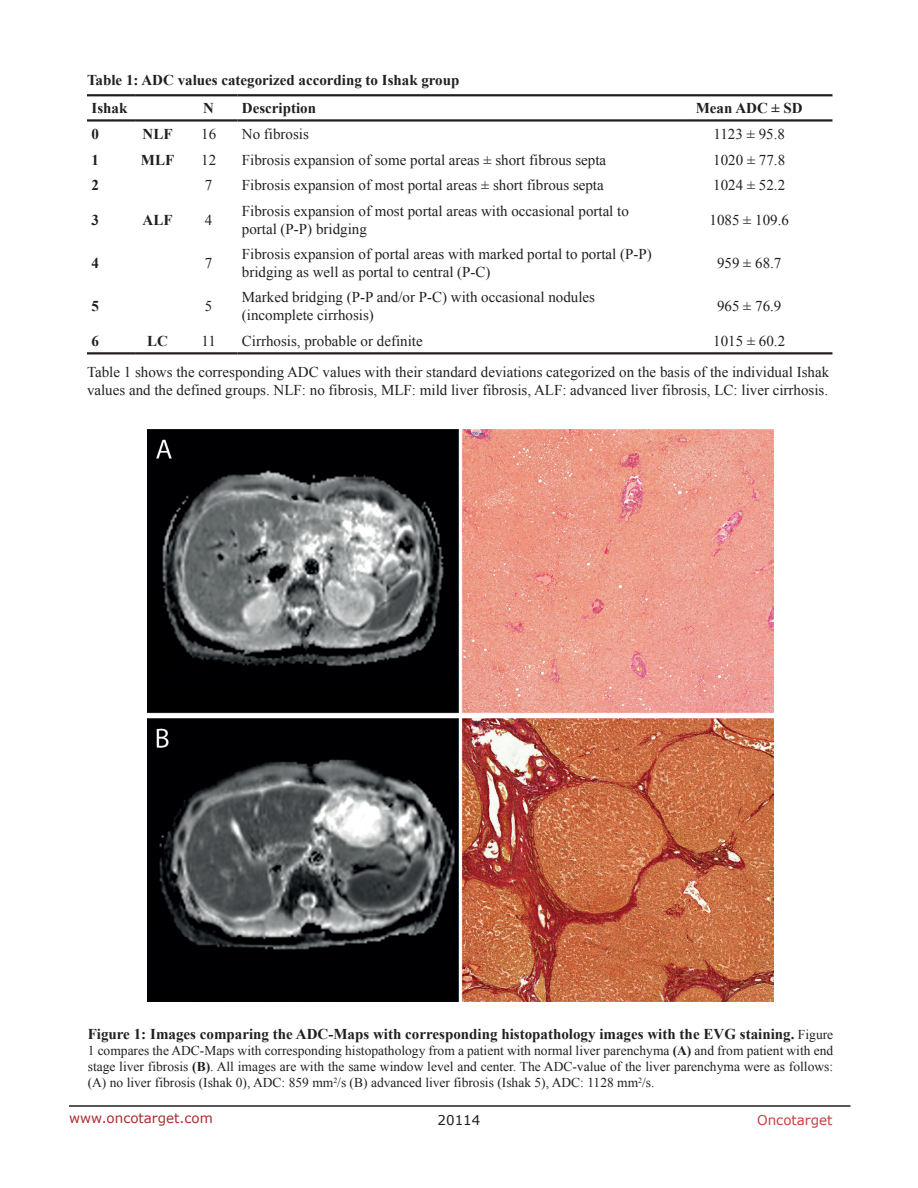
<style>
.page{position:relative;width:918px;height:1188px;background:#fff}
.page>*{position:absolute;margin:0;border:0;box-sizing:border-box;transform-origin:0 0}
.TableText1_Center{font:15px/18px "Times New Roman";color:#231f20}
.TableText1{font:15px/18px "Times New Roman";color:#231f20}
.figuretext{font:700 15px "Times New Roman";color:#231f20}
.Table_head{font:700 15px "Times New Roman";color:#231f20}
.Table_head_centre{font:700 15px "Times New Roman";color:#231f20}
.TableText1_Center-2{font:700 15px "Times New Roman";color:#231f20}
.figuretext-2{font:13.5px/16.2px "Times New Roman";color:#231f20;text-align:justify}
.t1{font:13.5px "Verdana";color:#ac2b31}
.t2{font:13.5px "Verdana";color:#c24141}
.t3{font:13.5px "Verdana";color:#231f20}
.s1{font-weight:400;font-size:13.5px}
.s2{font-weight:700}
</style>
<div class="page">
<hr style="left:69px;top:1105px;width:781px;height:2px;background:#231f20">
<svg style="left:87px;top:96px;width:745px;height:1px"></svg>
<hr style="left:87px;top:94px;width:48px;height:2px;background:#231f20">
<hr style="left:135px;top:94px;width:45px;height:2px;background:#231f20">
<hr style="left:180px;top:94px;width:57px;height:2px;background:#231f20">
<hr style="left:237px;top:94px;width:429px;height:2px;background:#231f20">
<hr style="left:666px;top:94px;width:166px;height:2px;background:#231f20">
<hr style="left:87px;top:119px;width:48px;height:3px;background:#231f20">
<hr style="left:135px;top:119px;width:45px;height:3px;background:#231f20">
<hr style="left:180px;top:119px;width:57px;height:3px;background:#231f20">
<hr style="left:237px;top:119px;width:429px;height:3px;background:#231f20">
<hr style="left:666px;top:119px;width:166px;height:3px;background:#231f20">
<hr style="left:87px;top:352px;width:48px;height:2px;background:#231f20">
<hr style="left:135px;top:352px;width:45px;height:2px;background:#231f20">
<hr style="left:180px;top:352px;width:57px;height:2px;background:#231f20">
<hr style="left:237px;top:352px;width:429px;height:2px;background:#231f20">
<hr style="left:666px;top:352px;width:166px;height:2px;background:#231f20">
<img style="left:148px;top:429px;width:625px;height:572px">
<p class="Table_head" style="left:87px;top:70px;width:374px">Table 1: ADC values categorized according to Ishak group</p>
<p class="Table_head" style="left:92px;top:98px;width:37px">Ishak</p>
<p class="Table_head_centre" style="left:203px;top:98px;width:12px">N</p>
<p class="Table_head_centre" style="left:242px;top:98px;width:76px">Description</p>
<p class="Table_head_centre" style="left:696px;top:98px;width:108px">Mean ADC ± SD</p>
<p class="Table_head" style="left:92px;top:124px;width:9px">0</p>
<p class="TableText1_Center-2" style="left:143px;top:124px;width:31px">NLF</p>
<p class="TableText1_Center" style="left:201px;top:125px;width:16px">16</p>
<p class="TableText1_Center" style="left:242px;top:125px;width:69px">No fibrosis</p>
<p class="TableText1_Center" style="left:714px;top:125px;width:73px">1123 ± 95.8</p>
<p class="Table_head" style="left:92px;top:149px;width:9px">1</p>
<p class="TableText1_Center-2" style="left:141px;top:149px;width:35px">MLF</p>
<p class="TableText1_Center" style="left:201px;top:151px;width:16px">12</p>
<p class="TableText1_Center" style="left:242px;top:151px;width:366px">Fibrosis expansion of some portal areas ± short fibrous septa</p>
<p class="TableText1_Center" style="left:713px;top:151px;width:73px">1020 ± 77.8</p>
<p class="Table_head" style="left:92px;top:175px;width:9px">2</p>
<p class="TableText1_Center" style="left:205px;top:176px;width:9px">7</p>
<p class="TableText1_Center" style="left:242px;top:176px;width:363px">Fibrosis expansion of most portal areas ± short fibrous septa</p>
<p class="TableText1_Center" style="left:713px;top:176px;width:73px">1024 ± 52.2</p>
<p class="Table_head" style="left:92px;top:209px;width:9px">3</p>
<p class="TableText1_Center-2" style="left:143px;top:209px;width:31px">ALF</p>
<p class="TableText1_Center" style="left:205px;top:210px;width:9px">4</p>
<p class="TableText1_Center" style="left:242px;top:201px;width:389px">Fibrosis expansion of most portal areas with occasional portal to portal (P-P) bridging</p>
<p class="TableText1_Center" style="left:710px;top:210px;width:81px">1085 ± 109.6</p>
<p class="Table_head" style="left:92px;top:253px;width:9px">4</p>
<p class="TableText1_Center" style="left:205px;top:254px;width:9px">7</p>
<p class="TableText1_Center" style="left:242px;top:245px;width:411px">Fibrosis expansion of portal areas with marked portal to portal (P-P) bridging as well as portal to central (P-C)</p>
<p class="TableText1_Center" style="left:717px;top:254px;width:66px">959 ± 68.7</p>
<p class="Table_head" style="left:92px;top:296px;width:9px">5</p>
<p class="TableText1_Center" style="left:205px;top:297px;width:9px">5</p>
<p class="TableText1_Center" style="left:242px;top:288px;width:355px">Marked bridging (P-P and/or P-C) with occasional nodules (incomplete cirrhosis)</p>
<p class="TableText1_Center" style="left:717px;top:297px;width:66px">965 ± 76.9</p>
<p class="Table_head" style="left:92px;top:330px;width:9px">6</p>
<p class="TableText1_Center-2" style="left:147px;top:330px;width:22px">LC</p>
<p class="TableText1_Center" style="left:201px;top:332px;width:16px">11</p>
<p class="TableText1_Center" style="left:242px;top:332px;width:182px">Cirrhosis, probable or definite</p>
<p class="TableText1_Center" style="left:713px;top:332px;width:73px">1015 ± 60.2</p>
<p class="TableText1" style="left:87px;top:363px;width:744px">Table 1 shows the corresponding ADC values with their standard deviations categorized on the basis of the individual Ishak values and the defined groups. NLF: no fibrosis, MLF: mild liver fibrosis, ALF: advanced liver fibrosis, LC: liver cirrhosis.</p>
<p class="figuretext" style="left:88px;top:1023px;width:747px">Figure 1: Images comparing the ADC-Maps with corresponding histopathology images with the EVG staining. <span class="s1">Figure</span></p>
<p class="figuretext-2" style="left:88px;top:1042px;width:747px">1 compares the ADC-Maps with corresponding histopathology from a patient with normal liver parenchyma <span class="s2">(A)</span> and from patient with end stage liver fibrosis <span class="s2">(B)</span>. All images are with the same window level and center. The ADC-value of the liver parenchyma were as follows: (A) no liver fibrosis (Ishak 0), ADC: 859 mm<sup>2</sup>/s (B) advanced liver fibrosis (Ishak 5), ADC: 1128 mm<sup>2</sup>/s.</p>
<p class="t1" style="left:69px;top:1109px;width:145px">www.oncotarget.com</p>
<p class="t3" style="left:438px;top:1111px;width:44px">20114</p>
<p class="t2" style="left:757px;top:1111px;width:77px">Oncotarget</p>
</div>
